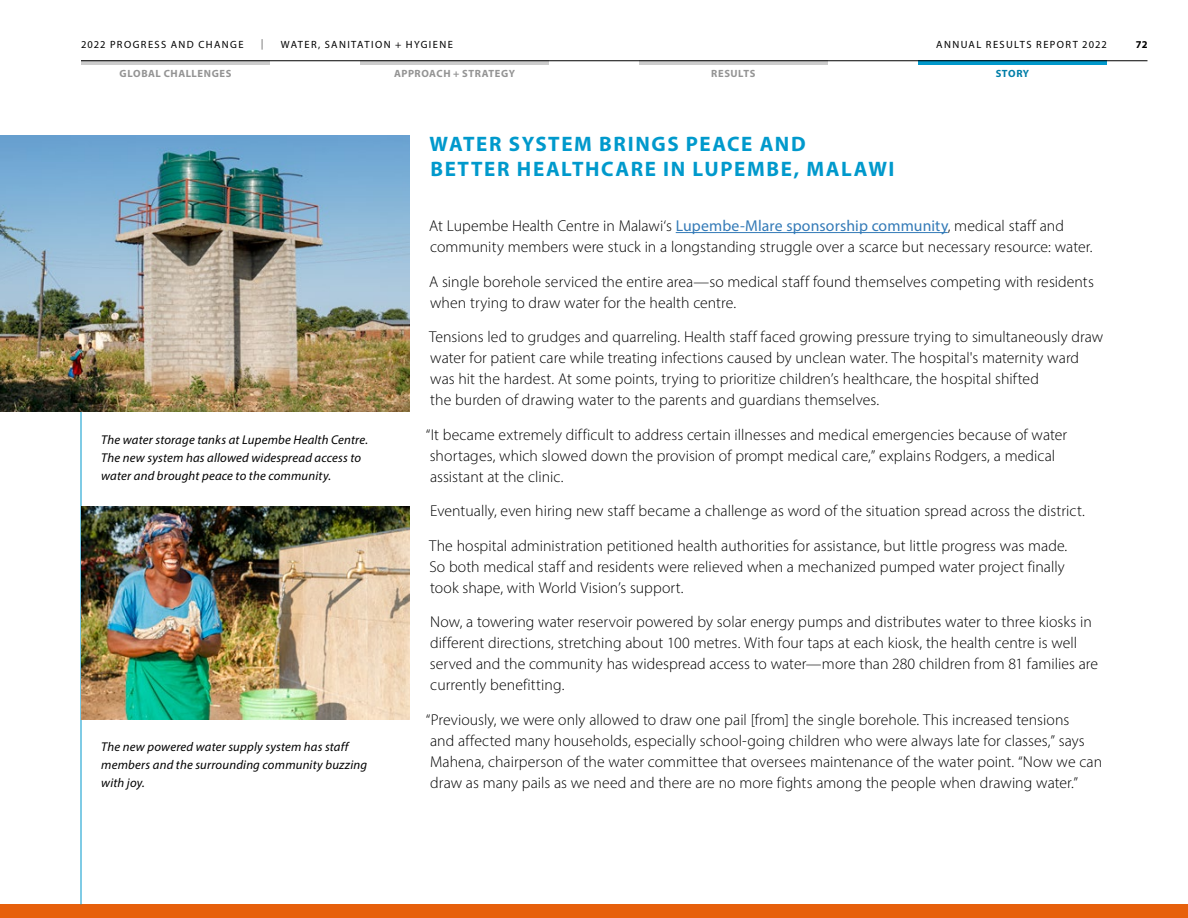
<style>
.page{position:relative;width:1188px;height:918px;background:#fff}
.page>*{position:absolute;margin:0;border:0;box-sizing:border-box;transform-origin:0 0}
.Heading_1{font:700 21px/24.8px "Myriad Pro";letter-spacing:.08em;color:#09c}
.t1{font:300 15.75px/21px "Myriad Pro";letter-spacing:.005em;color:#000}
.t2{font:italic 12.75px/18px "Myriad Pro";letter-spacing:.015em;color:#000}
.t3{font:10.5px "Myriad Pro";letter-spacing:.135em;color:#000}
.t4{font:700 10.5px "Myriad Pro";letter-spacing:.055em;color:#949494}
.t5{font:700 10.5px "Myriad Pro";letter-spacing:.05em;color:#007ea8}
.t6{font:700 10.5px "Myriad Pro";color:#000}
.t7{font:300 10.5px "Myriad Pro";color:#000}
.s1{font-weight:400;color:#337ab7}
</style>
<div class="page">
<div style="left:0;top:904px;width:1188px;height:14px;background:#e7600c"></div>
<svg style="left:81px;top:61px;width:189px;height:4px"></svg>
<svg style="left:360px;top:61px;width:189px;height:4px"></svg>
<svg style="left:639px;top:61px;width:189px;height:4px"></svg>
<svg style="left:918px;top:61px;width:189px;height:4px"></svg>
<hr style="left:81px;top:60px;width:1066px;height:1px;background:#000">
<hr style="left:81px;top:135px;width:1px;height:769px;background:#09c">
<hr style="left:676px;top:232px;width:272px;height:1px;background:#337ab7">
<img style="left:0;top:135px;width:410px;height:277px">
<img style="left:81px;top:507px;width:329px;height:213px">
<p class="t3" style="left:81px;top:38px;width:164px">2022 PROGRESS AND CHANGE</p>
<p class="t7" style="left:261px;top:38px;width:4px">|</p>
<p class="t3" style="left:281px;top:38px;width:174px">WATER, SANITATION + HYGIENE</p>
<p class="t3" style="left:936px;top:38px;width:172px">ANNUAL RESULTS REPORT 2022</p>
<p class="t6" style="left:1136px;top:38px;width:13px">72</p>
<p class="t4" style="left:120px;top:66px;width:113px">GLOBAL CHALLENGES</p>
<p class="t4" style="left:394px;top:66px;width:123px">APPROACH + STRATEGY</p>
<p class="t4" style="left:711px;top:66px;width:46px">RESULTS</p>
<p class="t5" style="left:996px;top:66px;width:35px">STORY</p>
<p class="t2" style="left:101px;top:430px;width:268px">The water storage tanks at Lupembe Health Centre.<br>The new system has allowed widespread access to water and brought peace to the community.</p>
<p class="t2" style="left:101px;top:738px;width:267px">The new powered water supply system has staff members and the surrounding community buzzing with joy.</p>
<h1 class="Heading_1" style="left:430px;top:131px;width:466px">WATER SYSTEM BRINGS PEACE AND<br>BETTER HEALTHCARE IN LUPEMBE, MALAWI</h1>
<p class="t1" style="left:429px;top:215px;width:665px">At Lupembe Health Centre in Malawi‘s <span class="s1">Lupembe-Mlare sponsorship community</span>, medical staff and community members were stuck in a longstanding struggle over a scarce but necessary resource: water.</p>
<p class="t1" style="left:429px;top:271px;width:666px">A single borehole serviced the entire area—so medical staff found themselves competing with residents when trying to draw water for the health centre.</p>
<p class="t1" style="left:429px;top:326px;width:676px">Tensions led to grudges and quarreling. Health staff faced growing pressure trying to simultaneously draw water for patient care while treating infections caused by unclean water. The hospital's maternity ward was hit the hardest. At some points, trying to prioritize children’s healthcare, the hospital shifted<br>the burden of drawing water to the parents and guardians themselves.</p>
<p class="t1" style="left:426px;top:424px;width:643px">“It became extremely difficult to address certain illnesses and medical emergencies because of water shortages, which slowed down the provision of prompt medical care,” explains Rodgers, a medical assistant at the clinic.</p>
<p class="t1" style="left:430px;top:500px;width:656px">Eventually, even hiring new staff became a challenge as word of the situation spread across the district.</p>
<p class="t1" style="left:429px;top:535px;width:640px">The hospital administration petitioned health authorities for assistance, but little progress was made.<br>So both medical staff and residents were relieved when a mechanized pumped water project finally took shape, with World Vision’s support.</p>
<p class="t1" style="left:430px;top:611px;width:670px">Now, a towering water reservoir powered by solar energy pumps and distributes water to three kiosks in different directions, stretching about 100 metres. With four taps at each kiosk, the health centre is well served and the community has widespread access to water—more than 280 children from 81 families are currently benefitting.</p>
<p class="t1" style="left:426px;top:709px;width:678px">“Previously, we were only allowed to draw one pail [from] the single borehole. This increased tensions<br>and affected many households, especially school-going children who were always late for classes,” says Mahena, chairperson of the water committee that oversees maintenance of the water point. “Now we can draw as many pails as we need and there are no more fights among the people when drawing water.”</p>
</div>
